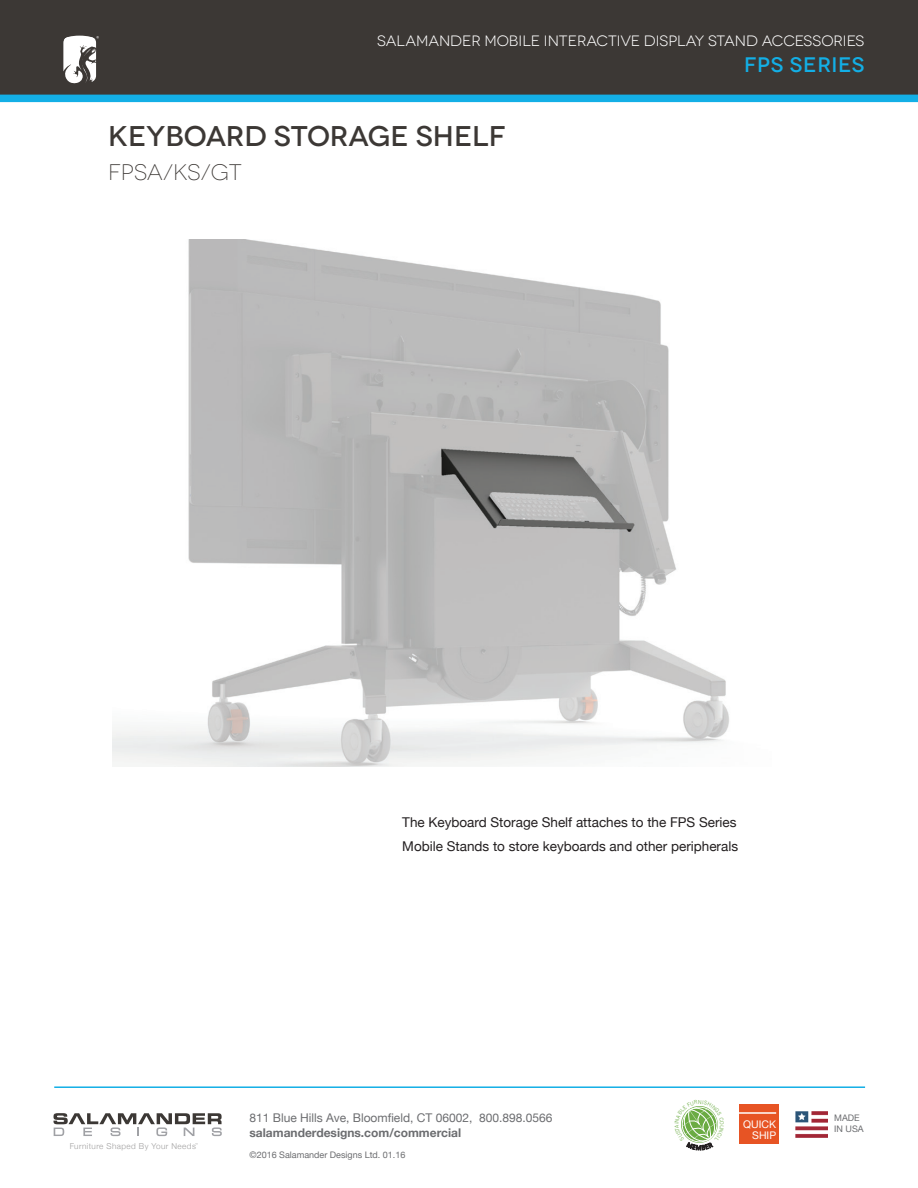
<style>
.page{position:relative;width:918px;height:1188px;background:#fff}
.page>*{position:absolute;margin:0;border:0;box-sizing:border-box;transform-origin:0 0}
.t1{font:500 28.5px "Novecentowide";color:#3c3835}
.t2{font:300 22.5px "Novecentowide";color:#3c3835}
.t3{font:500 21px "Novecentowide";letter-spacing:.03em;color:#13afe6}
.t4{font:15px "Novecentowide";color:#fff}
.t5{font:13.5px/24px "Helvetica Neue";color:#231f20}
.t6{font:12px "Helvetica Neue";color:#6c6d70}
.t7{font:700 12px "Helvetica Neue";color:#6c6d70}
.t8{font:10.5px/10.5px "Helvetica Neue";color:#fff;text-align:right}
.t9{font:9px/10.8px "Helvetica Neue";color:#6c6d70}
.t10{font:300 8.1px "Helvetica Neue";letter-spacing:.055em;color:#a09f9f}
</style>
<div class="page">
<img style="left:796px;top:1111px;width:32px;height:26px">
<hr style="left:54px;top:1086px;width:811px;height:2px;background:#13afe6">
<div style="left:739px;top:1104px;width:40px;height:40px;background:#e75424"></div>
<hr style="left:731px;top:1112px;width:45px;height:2px;background:#fff">
<svg style="left:54px;top:1113px;width:168px;height:23px"></svg>
<div style="left:0;top:0;width:918px;height:99px;background:#3c3835"></div>
<div style="left:0;top:95px;width:918px;height:7px;background:#13afe6"></div>
<svg style="left:63px;top:36px;width:36px;height:48px"></svg>
<img style="left:112px;top:240px;width:617px;height:527px">
<svg style="left:681px;top:1106px;width:37px;height:44px"></svg>
<p class="t4" style="left:377px;top:32px;width:489px">SALAMANDER MOBILE INTERACTIVE DISPLAY STAND ACCESSORIES</p>
<h3 class="t3" style="left:744px;top:52px;width:122px">FPS SERIES</h3>
<h1 class="t1" style="left:108px;top:119px;width:399px">KEYBOARD STORAGE SHELF</h1>
<h2 class="t2" style="left:108px;top:159px;width:135px">FPSA/KS/GT</h2>
<p class="t5" style="left:402px;top:810px;width:337px">The Keyboard Storage Shelf attaches to the FPS Series<br>Mobile Stands to store keyboards and other peripherals</p>
<p class="t10" style="left:70px;top:1140px;width:128px">Furniture Shaped By Your Needs</p>
<p class="t6" style="left:249px;top:1110px;width:305px">811 Blue Hills Ave, Bloomfield, CT 06002, 800.898.0566</p>
<p class="t7" style="left:249px;top:1125px;width:213px">salamanderdesigns.com/commercial</p>
<p class="t9" style="left:249px;top:1149px;width:157px">©2016 Salamander Designs Ltd. 01.16</p>
<p class="t8" style="left:743px;top:1119px;width:34px">QUICK<br>SHIP</p>
<p class="t9" style="left:834px;top:1113px;width:31px">MADE<br>IN USA</p>
</div>
